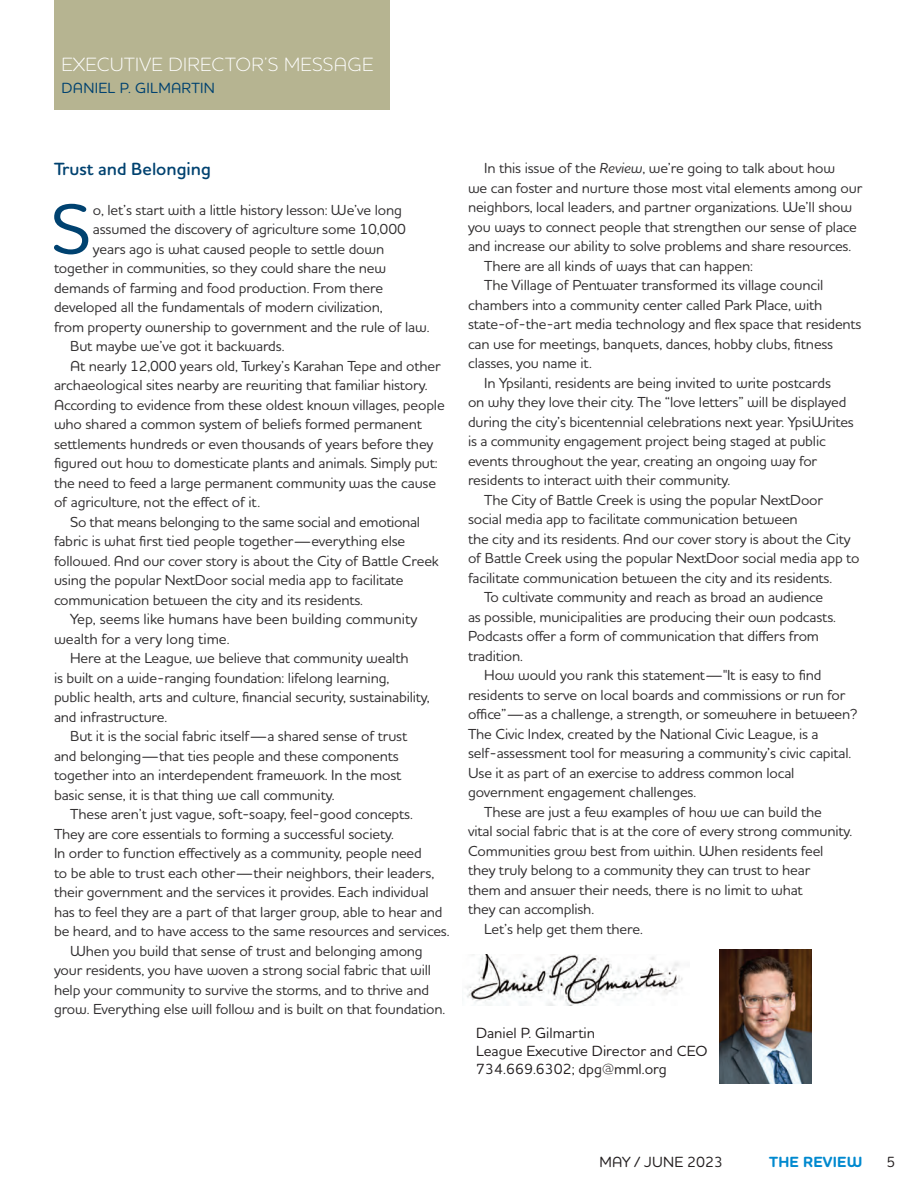
<style>
.page{position:relative;width:918px;height:1188px;background:#fff}
.page>*{position:absolute;margin:0;border:0;box-sizing:border-box;transform-origin:0 0}
.Opening_Paragraph_St{font:500 72.45px "Houschka Rounded Alt";color:#004270}
.t1{font:300 19.5px "Houschka Rounded Alt";letter-spacing:.015em;color:#fff}
.SubHead{font:600 18px "Houschka Rounded Alt";color:#004270}
.t2{font:500 15px "Houschka Rounded Alt";color:#231f20}
.Secondary_Paragraph{font:500 15px/19.5px "Houschka Rounded Alt";color:#312f30}
.t3{font:500 15px "Houschka Rounded Alt";letter-spacing:.015em;color:#004270}
.t4{font:700 15px "Houschka Rounded Alt";letter-spacing:.015em;color:#0089cf}
.Secondary_Paragraph-2{font:500 14.85px/19.5px "Houschka Rounded Alt";letter-spacing:-.01em;color:#312f30}
.Opening_Paragraph_St-2{font:500 14.85px "Houschka Rounded Alt";letter-spacing:-.01em;color:#312f30}
.s1{font-style:italic}
</style>
<div class="page">
<div style="left:54px;top:0;width:336px;height:110px;background:#b6b491"></div>
<img style="left:465px;top:955px;width:218px;height:51px">
<img style="left:719px;top:950px;width:93px;height:133px">
<p class="t1" style="left:62px;top:52px;width:314px">EXECUTIVE DIRECTOR’S MESSAGE</p>
<p class="t3" style="left:62px;top:78px;width:155px">DANIEL P. GILMARTIN</p>
<p class="SubHead" style="left:54px;top:157px;width:158px">Trust and Belonging</p>
<p class="Opening_Paragraph_St" style="left:51px;top:182px;width:42px">S</p>
<p class="Opening_Paragraph_St-2" style="left:93px;top:200px;width:311px">o, let’s start with a little history lesson: We’ve long</p>
<p class="Opening_Paragraph_St-2" style="left:93px;top:219px;width:315px">assumed the discovery of agriculture some 10,000</p>
<p class="Opening_Paragraph_St-2" style="left:93px;top:239px;width:293px">years ago is what caused people to settle down</p>
<p class="Opening_Paragraph_St-2" style="left:54px;top:258px;width:334px">together in communities, so they could share the new</p>
<p class="Opening_Paragraph_St-2" style="left:54px;top:278px;width:331px">demands of farming and food production. From there</p>
<p class="Opening_Paragraph_St-2" style="left:54px;top:297px;width:330px">developed all the fundamentals of modern civilization,</p>
<p class="Opening_Paragraph_St-2" style="left:54px;top:317px;width:377px">from property ownership to government and the rule of law.</p>
<p class="Secondary_Paragraph-2" style="left:70px;top:336px;width:216px">But maybe we’ve got it backwards.</p>
<p class="Secondary_Paragraph-2" style="left:54px;top:355px;width:392px;text-indent:16px">At nearly 12,000 years old, Turkey’s Karahan Tepe and other archaeological sites nearby are rewriting that familiar history.<br>According to evidence from these oldest known villages, people who shared a common system of beliefs formed permanent settlements hundreds or even thousands of years before they figured out how to domesticate plants and animals. Simply put: the need to feed a large permanent community was the cause of agriculture, not the effect of it.</p>
<p class="Secondary_Paragraph-2" style="left:54px;top:511px;width:386px;text-indent:16px">So that means belonging to the same social and emotional fabric is what first tied people together—everything else followed. And our cover story is about the City of Battle Creek using the popular NextDoor social media app to facilitate communication between the city and its residents.</p>
<p class="Secondary_Paragraph" style="left:54px;top:609px;width:365px;text-indent:16px">Yep, seems like humans have been building community wealth for a very long time.</p>
<p class="Secondary_Paragraph-2" style="left:54px;top:648px;width:377px;text-indent:16px">Here at the League, we believe that community wealth<br>is built on a wide-ranging foundation: lifelong learning,<br>public health, arts and culture, financial security, sustainability, and infrastructure.</p>
<p class="Secondary_Paragraph-2" style="left:54px;top:726px;width:355px;text-indent:16px">But it is the social fabric itself—a shared sense of trust and belonging—that ties people and these components together into an interdependent framework. In the most basic sense, it is that thing we call community.</p>
<p class="Secondary_Paragraph-2" style="left:54px;top:804px;width:397px;text-indent:16px">These aren’t just vague, soft-soapy, feel-good concepts.<br>They are core essentials to forming a successful society.<br>In order to function effectively as a community, people need<br>to be able to trust each other—their neighbors, their leaders, their government and the services it provides. Each individual has to feel they are a part of that larger group, able to hear and be heard, and to have access to the same resources and services.</p>
<p class="Secondary_Paragraph-2" style="left:54px;top:940px;width:393px;text-indent:16px">When you build that sense of trust and belonging among your residents, you have woven a strong social fabric that will help your community to survive the storms, and to thrive and grow. Everything else will follow and is built on that foundation.</p>
<p class="Secondary_Paragraph-2" style="left:468px;top:158px;width:396px;text-indent:16px">In this issue of the <span class="s1">Review</span>, we’re going to talk about how<br>we can foster and nurture those most vital elements among our neighbors, local leaders, and partner organizations. We’ll show you ways to connect people that strengthen our sense of place and increase our ability to solve problems and share resources.</p>
<p class="Secondary_Paragraph-2" style="left:484px;top:256px;width:270px">There are all kinds of ways that can happen:</p>
<p class="Secondary_Paragraph-2" style="left:468px;top:275px;width:395px;text-indent:16px">The Village of Pentwater transformed its village council chambers into a community center called Park Place, with state-of-the-art media technology and flex space that residents can use for meetings, banquets, dances, hobby clubs, fitness classes, you name it.</p>
<p class="Secondary_Paragraph-2" style="left:468px;top:373px;width:387px;text-indent:16px">In Ypsilanti, residents are being invited to write postcards<br>on why they love their city. The “love letters” will be displayed during the city’s bicentennial celebrations next year. YpsiWrites is a community engagement project being staged at public events throughout the year, creating an ongoing way for residents to interact with their community.</p>
<p class="Secondary_Paragraph-2" style="left:468px;top:490px;width:393px;text-indent:16px">The City of Battle Creek is using the popular NextDoor social media app to facilitate communication between<br>the city and its residents. And our cover story is about the City of Battle Creek using the popular NextDoor social media app to facilitate communication between the city and its residents.</p>
<p class="Secondary_Paragraph-2" style="left:468px;top:587px;width:369px;text-indent:16px">To cultivate community and reach as broad an audience as possible, municipalities are producing their own podcasts.<br>Podcasts offer a form of communication that differs from tradition.</p>
<p class="Secondary_Paragraph-2" style="left:468px;top:665px;width:391px;text-indent:16px">How would you rank this statement—"It is easy to find residents to serve on local boards and commissions or run for office”—as a challenge, a strength, or somewhere in between?<br>The Civic Index, created by the National Civic League, is a self-assessment tool for measuring a community’s civic capital.<br>Use it as part of an exercise to address common local government engagement challenges.</p>
<p class="Secondary_Paragraph-2" style="left:468px;top:802px;width:386px;text-indent:16px">These are just a few examples of how we can build the<br>vital social fabric that is at the core of every strong community.<br>Communities grow best from within. When residents feel they truly belong to a community they can trust to hear<br>them and answer their needs, there is no limit to what<br>they can accomplish.</p>
<p class="Secondary_Paragraph-2" style="left:484px;top:919px;width:160px">Let’s help get them there.</p>
<p class="t2" style="left:476px;top:1023px;width:120px">Daniel P. Gilmartin</p>
<p class="t2" style="left:476px;top:1041px;width:233px">League Executive Director and CEO</p>
<p class="t2" style="left:476px;top:1059px;width:192px">734.669.6302; dpg@mml.org</p>
<p class="t2" style="left:600px;top:1152px;width:125px">MAY / JUNE 2023</p>
<p class="t4" style="left:769px;top:1152px;width:95px">THE REVIEW</p>
<p class="t2" style="left:887px;top:1152px;width:10px">5</p>
</div>
